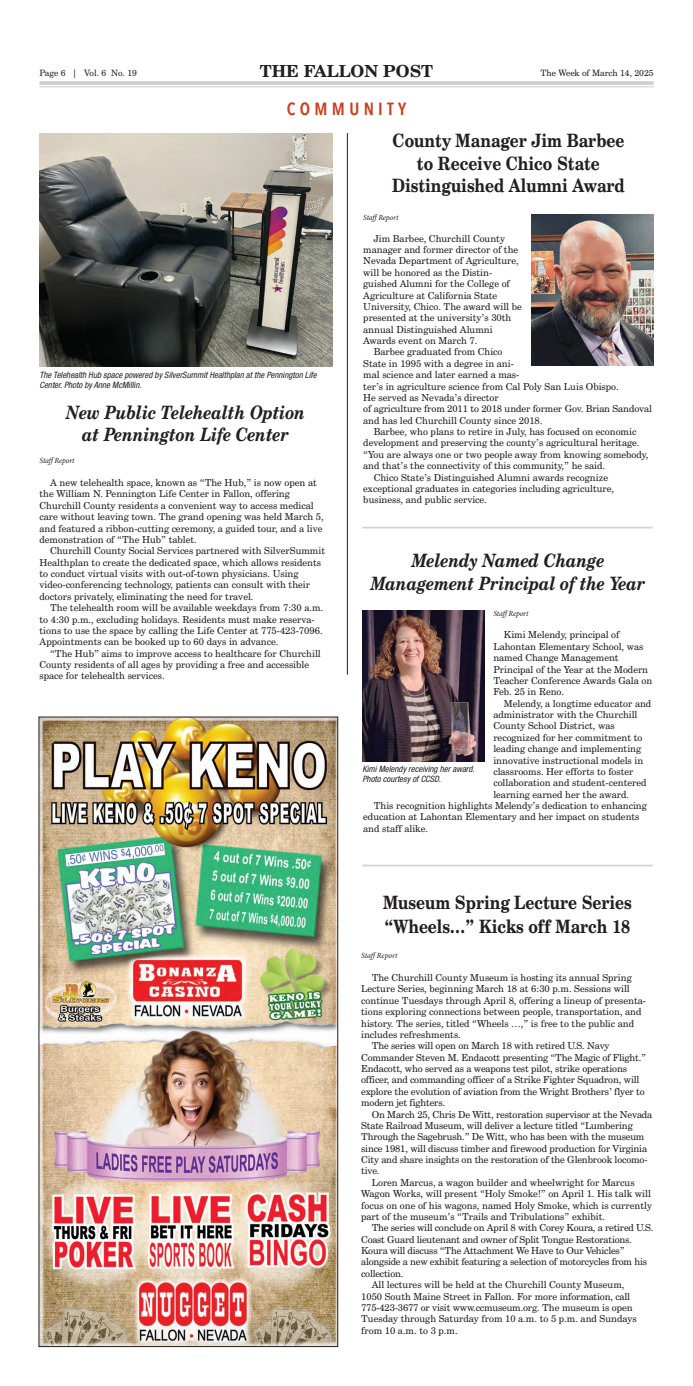
<style>
.page{position:relative;width:693px;height:1386px;background:#fff}
.page>*{position:absolute;margin:0;border:0;box-sizing:border-box;transform-origin:0 0}
.t1{font:700 18.38px/22.8px "Century Schoolbook BT";color:#231f20;scale:.85 1}
.t2{font:italic 700 18.38px/22.8px "Century Schoolbook BT";color:#231f20;text-align:center;scale:.85 1}
.t3{font:600 17.5px "Avenir Next Condensed";letter-spacing:.25em;color:#cc3d1b}
.t4{font:700 16.62px "Century Schoolbook BT";color:#231f20}
.t5{font:9.62px/11.4px "Century Schoolbook BT";color:#231f20}
.t6{font:9.62px "Century Schoolbook BT";letter-spacing:-.02em;color:#231f20}
.t7{font:italic condensed 8.75px/10.5px "Helvetica Neue";color:#231f20}
.t8{font:8.75px "Century Schoolbook BT";color:#231f20}
.t9{font:italic 7.88px "Minion Pro";letter-spacing:-.02em;color:#231f20}
</style>
<div class="page">
<hr style="left:39px;top:81px;width:615px;height:4px;background:#d4d5d7">
<hr style="left:39px;top:86px;width:615px;height:1px;background:#cdced0">
<img style="left:41px;top:719px;width:295px;height:626px">
<img style="left:531px;top:214px;width:123px;height:151px">
<img style="left:362px;top:611px;width:123px;height:151px">
<img style="left:40px;top:133px;width:292px;height:233px">
<hr style="left:347px;top:133px;width:1px;height:542px;background:#231f20">
<hr style="left:362px;top:527px;width:291px;height:1px;background:#d1d2d4">
<hr style="left:362px;top:865px;width:291px;height:1px;background:#d1d2d4">
<p class="t8" style="left:39px;top:70px;width:99px">Page 6 | Vol. 6 No. 19</p>
<h3 class="t4" style="left:260px;top:65px;width:175px">THE FALLON POST</h3>
<p class="t8" style="left:540px;top:70px;width:115px">The Week of March 14, 2025</p>
<h2 class="t3" style="left:287px;top:94px;width:121px">COMMUNITY</h2>
<p class="t7" style="left:40px;top:370px;width:279px">The Telehealth Hub space powered by SilverSummit Healthplan at the Pennington Life<br>Center. Photo by Anne McMillin.</p>
<h1 class="t2" style="left:66px;top:403px;width:283px">New Public Telehealth Option at Pennington Life Center</h1>
<p class="t9" style="left:40px;top:458px;width:37px">StaffReport</p>
<p class="t5" style="left:40px;top:478px;width:286px;text-indent:11px">A new telehealth space, known as “The Hub,” is now open at the William N. Pennington Life Center in Fallon, offering Churchill County residents a convenient way to access medical care without leaving town. The grand opening was held March 5, and featured a ribbon-cutting ceremony, a guided tour, and a live demonstration of “The Hub” tablet.</p>
<p class="t5" style="left:40px;top:546px;width:287px;text-indent:11px">Churchill County Social Services partnered with SilverSummit Healthplan to create the dedicated space, which allows residents to conduct virtual visits with out-of-town physicians. Using video-conferencing technology, patients can consult with their doctors privately, eliminating the need for travel.</p>
<p class="t5" style="left:40px;top:603px;width:285px;text-indent:11px">The telehealth room will be available weekdays from 7:30 a.m. to 4:30 p.m., excluding holidays. Residents must make reserva&shy;tions to use the space by calling the Life Center at 775-423-7096.<br>Appointments can be booked up to 60 days in advance.</p>
<p class="t5" style="left:40px;top:649px;width:283px;text-indent:11px">“The Hub” aims to improve access to healthcare for Churchill<br>County residents of all ages by providing a free and accessible space for telehealth services.</p>
<h1 class="t1" style="left:392px;top:131px;width:275px;text-align:center">County Manager Jim Barbee to Receive Chico State<br>Distinguished Alumni Award</h1>
<p class="t9" style="left:363px;top:214px;width:37px">StaffReport</p>
<p class="t5" style="left:374px;top:234px;width:133px">Jim Barbee, Churchill County</p>
<p class="t5" style="left:363px;top:245px;width:156px">manager and former director of the</p>
<p class="t5" style="left:363px;top:256px;width:157px">Nevada Department of Agriculture,</p>
<p class="t5" style="left:363px;top:268px;width:130px">will be honored as the Distin-</p>
<p class="t5" style="left:363px;top:279px;width:148px">guished Alumni for the College of</p>
<p class="t5" style="left:363px;top:290px;width:136px">Agriculture at California State</p>
<p class="t5" style="left:363px;top:302px;width:160px">University, Chico. The award will be</p>
<p class="t5" style="left:363px;top:313px;width:150px">presented at the university’s 30th</p>
<p class="t5" style="left:363px;top:325px;width:131px">annual Distinguished Alumni</p>
<p class="t5" style="left:363px;top:336px;width:116px">Awards event on March 7.</p>
<p class="t5" style="left:374px;top:347px;width:130px">Barbee graduated from Chico</p>
<p class="t5" style="left:363px;top:359px;width:152px">State in 1995 with a degree in ani-</p>
<p class="t5" style="left:363px;top:370px;width:158px">mal science and later earned a mas-</p>
<p class="t5" style="left:363px;top:381px;width:257px">ter’s in agriculture science from Cal Poly San Luis Obispo.</p>
<p class="t5" style="left:363px;top:393px;width:137px">He served as Nevada’s director</p>
<p class="t5" style="left:363px;top:404px;width:290px">of agriculture from 2011 to 2018 under former Gov. Brian Sandoval</p>
<p class="t5" style="left:363px;top:416px;width:181px">and has led Churchill County since 2018.</p>
<p class="t5" style="left:374px;top:427px;width:264px">Barbee, who plans to retire in July, has focused on economic</p>
<p class="t5" style="left:363px;top:438px;width:278px">development and preserving the county’s agricultural heritage.</p>
<p class="t5" style="left:363px;top:450px;width:287px">“You are always one or two people away from knowing somebody,</p>
<p class="t5" style="left:363px;top:461px;width:243px">and that’s the connectivity of this community,” he said.</p>
<p class="t5" style="left:374px;top:472px;width:236px">Chico State’s Distinguished Alumni awards recognize</p>
<p class="t5" style="left:363px;top:484px;width:252px">exceptional graduates in categories including agriculture,</p>
<p class="t5" style="left:363px;top:495px;width:125px">business, and public service.</p>
<h1 class="t2" style="left:371px;top:551px;width:325px">Melendy Named Change<br>Management Principal of the Year</h1>
<p class="t9" style="left:493px;top:610px;width:37px">StaffReport</p>
<p class="t5" style="left:493px;top:630px;width:160px;text-indent:11px">Kimi Melendy, principal of<br>Lahontan Elementary School, was named Change Management<br>Principal of the Year at the Modern<br>Teacher Conference Awards Gala on<br>Feb. 25 in Reno.</p>
<p class="t5" style="left:504px;top:698px;width:149px">Melendy, a longtime educator and</p>
<p class="t5" style="left:493px;top:710px;width:146px">administrator with the Churchill</p>
<p class="t5" style="left:493px;top:721px;width:123px">County School District, was</p>
<p class="t5" style="left:493px;top:733px;width:151px">recognized for her commitment to</p>
<p class="t5" style="left:493px;top:744px;width:149px">leading change and implementing</p>
<p class="t5" style="left:493px;top:755px;width:151px">innovative instructional models in</p>
<p class="t5" style="left:493px;top:767px;width:142px">classrooms. Her efforts to foster</p>
<p class="t5" style="left:493px;top:778px;width:155px">collaboration and student-centered</p>
<p class="t5" style="left:493px;top:790px;width:137px">learning earned her the award.</p>
<p class="t5" style="left:374px;top:801px;width:275px">This recognition highlights Melendy’s dedication to enhancing</p>
<p class="t5" style="left:363px;top:812px;width:278px">education at Lahontan Elementary and her impact on students</p>
<p class="t5" style="left:363px;top:824px;width:66px">and staff alike.</p>
<p class="t7" style="left:362px;top:764px;width:114px">Kimi Melendy receiving her award.<br>Photo courtesy of CCSD.</p>
<h1 class="t1" style="left:383px;top:892px;width:294px;line-height:24.5px">Museum Spring Lecture Series “Wheels…” Kicks off March 18</h1>
<p class="t9" style="left:361px;top:953px;width:38px">StaffReport</p>
<p class="t5" style="left:372px;top:973px;width:262px">The Churchill County Museum is hosting its annual Spring</p>
<p class="t5" style="left:361px;top:984px;width:270px">Lecture Series, beginning March 18 at 6:30 p.m. Sessions will</p>
<p class="t5" style="left:361px;top:996px;width:286px">continue Tuesdays through April 8, offering a lineup of presenta-</p>
<p class="t5" style="left:361px;top:1007px;width:282px">tions exploring connections between people, transportation, and</p>
<p class="t5" style="left:361px;top:1018px;width:274px">history. The series, titled “Wheels …,” is free to the public and</p>
<p class="t5" style="left:361px;top:1030px;width:101px">includes refreshments.</p>
<p class="t5" style="left:372px;top:1041px;width:239px">The series will open on March 18 with retired U.S. Navy</p>
<p class="t5" style="left:361px;top:1053px;width:286px">Commander Steven M. Endacott presenting “The Magic of Flight.”</p>
<p class="t5" style="left:361px;top:1064px;width:267px">Endacott, who served as a weapons test pilot, strike operations</p>
<p class="t5" style="left:361px;top:1075px;width:280px">officer, and commanding officer of a Strike Fighter Squadron, will</p>
<p class="t5" style="left:361px;top:1087px;width:285px">explore the evolution of aviation from the Wright Brothers’ flyer to</p>
<p class="t5" style="left:361px;top:1098px;width:85px">modern jet fighters.</p>
<p class="t5" style="left:372px;top:1109px;width:282px">On March 25, Chris De Witt, restoration supervisor at the Nevada</p>
<p class="t5" style="left:361px;top:1121px;width:273px">State Railroad Museum, will deliver a lecture titled “Lumbering</p>
<p class="t5" style="left:361px;top:1132px;width:285px">Through the Sagebrush.” De Witt, who has been with the museum</p>
<p class="t5" style="left:361px;top:1144px;width:287px">since 1981, will discuss timber and firewood production for Virginia</p>
<p class="t5" style="left:361px;top:1155px;width:288px">City and share insights on the restoration of the Glenbrook locomo-</p>
<p class="t5" style="left:361px;top:1166px;width:20px">tive.</p>
<p class="t5" style="left:372px;top:1178px;width:264px">Loren Marcus, a wagon builder and wheelwright for Marcus</p>
<p class="t5" style="left:361px;top:1189px;width:291px">Wagon Works, will present “Holy Smoke!” on April 1. His talk will</p>
<p class="t5" style="left:361px;top:1200px;width:292px">focus on one of his wagons, named Holy Smoke, which is currently</p>
<p class="t5" style="left:361px;top:1212px;width:245px">part of the museum’s “Trails and Tribulations” exhibit.</p>
<p class="t6" style="left:372px;top:1224px;width:283px">The series will conclude on April 8 with Corey Koura, a retired U.S.</p>
<p class="t6" style="left:361px;top:1236px;width:272px">Coast Guard lieutenant and owner of Split Tongue Restorations.</p>
<p class="t6" style="left:361px;top:1247px;width:265px">Koura will discuss “The Attachment We Have to Our Vehicles”</p>
<p class="t6" style="left:361px;top:1259px;width:287px">alongside a new exhibit featuring a selection of motorcycles from his</p>
<p class="t6" style="left:361px;top:1270px;width:44px">collection.</p>
<p class="t5" style="left:372px;top:1280px;width:254px">All lectures will be held at the Churchill County Museum,</p>
<p class="t5" style="left:361px;top:1291px;width:270px">1050 South Maine Street in Fallon. For more information, call</p>
<p class="t5" style="left:361px;top:1303px;width:273px">775-423-3677 or visit www.ccmuseum.org. The museum is open</p>
<p class="t5" style="left:361px;top:1314px;width:277px">Tuesday through Saturday from 10 a.m. to 5 p.m. and Sundays</p>
<p class="t5" style="left:361px;top:1326px;width:98px">from 10 a.m. to 3 p.m.</p>
</div>
